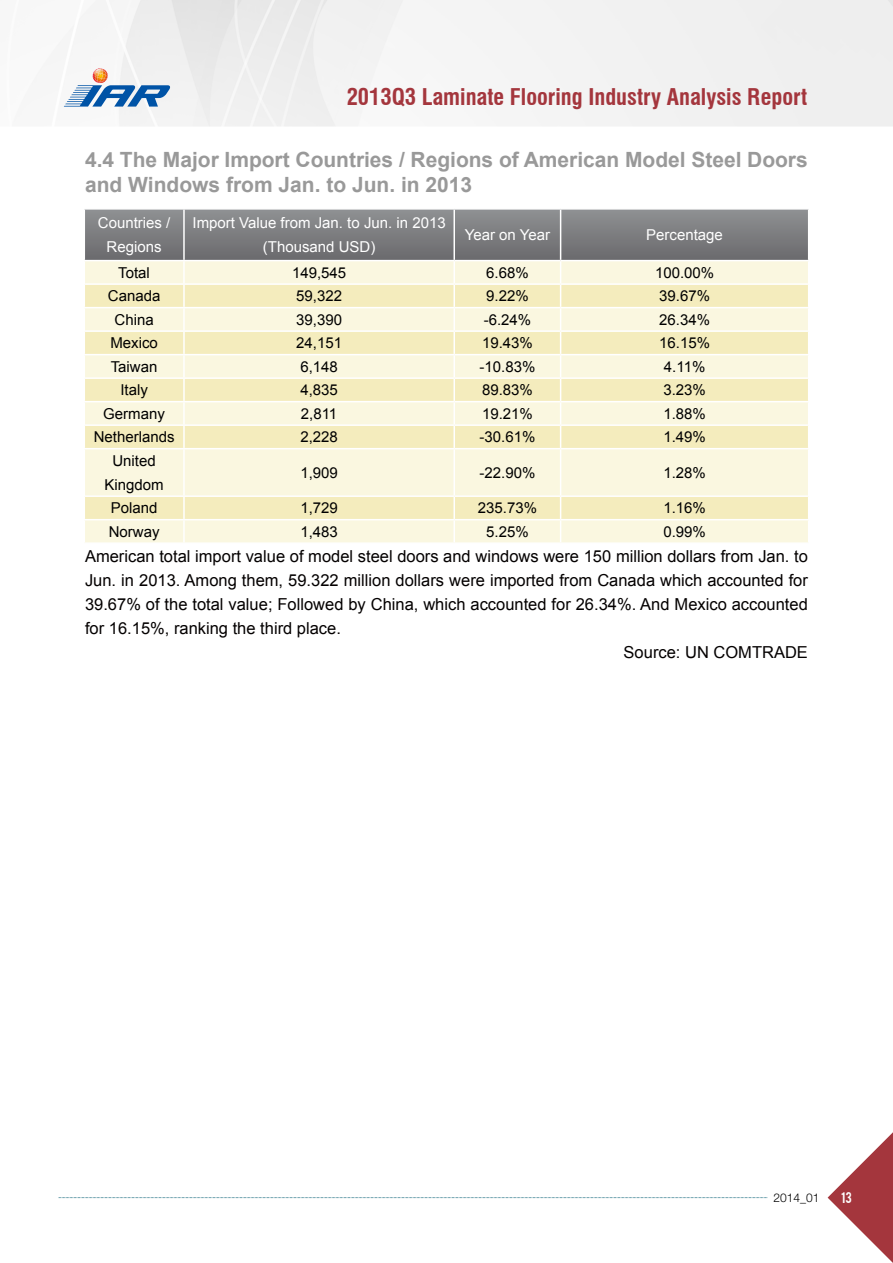
<style>
.page{position:relative;width:893px;height:1263px;background:#fff}
.page>*{position:absolute;margin:0;border:0;box-sizing:border-box;transform-origin:0 0}
.t1{font:700 condensed 22.5px "Swiss 721 BT";color:#a4363d}
.t2{font:700 21px/25.5px "Arial";color:#999}
.t3{font:16.5px "Arial";color:#040000}
.t4{font:15px/24px "Arial";color:#000;text-align:center}
.t5{font:15px/24px "Arial";color:#fff;text-align:center}
.t6{font:300 12px "Helvetica Neue LT Pro";color:#000}
.t7{font:12px "Bebas";color:#fff}
</style>
<div class="page">
<svg style="left:828px;top:1132px;width:65px;height:131px"></svg>
<svg style="left:58px;top:1197px;width:709px;height:1px"></svg>
<svg style="left:64px;top:68px;width:106px;height:39px"></svg>
<div style="left:85px;top:520px;width:723px;height:22px;background:#faf7e0"></div>
<svg style="left:85px;top:449px;width:723px;height:70px;background:#f8f3d4"></svg>
<svg style="left:84px;top:210px;width:725px;height:238px;background:#dcd8be"></svg>
<hr style="left:183px;top:449px;width:2px;height:46px;background:#fff">
<hr style="left:560px;top:449px;width:1px;height:46px;background:#fff">
<hr style="left:183px;top:497px;width:2px;height:22px;background:#fff">
<hr style="left:183px;top:520px;width:2px;height:22px;background:#fff">
<svg style="left:560px;top:497px;width:1px;height:45px"></svg>
<hr style="left:453px;top:261px;width:2px;height:22px;background:#fff">
<hr style="left:85px;top:283px;width:99px;height:2px;background:#fff">
<hr style="left:184px;top:283px;width:270px;height:2px;background:#fff">
<hr style="left:454px;top:283px;width:107px;height:2px;background:#fff">
<hr style="left:453px;top:285px;width:2px;height:22px;background:#fff">
<hr style="left:561px;top:283px;width:247px;height:2px;background:#fff">
<hr style="left:453px;top:308px;width:2px;height:22px;background:#fff">
<hr style="left:85px;top:330px;width:99px;height:2px;background:#fff">
<hr style="left:184px;top:330px;width:270px;height:2px;background:#fff">
<hr style="left:454px;top:330px;width:107px;height:2px;background:#fff">
<hr style="left:453px;top:332px;width:2px;height:22px;background:#fff">
<hr style="left:561px;top:330px;width:247px;height:2px;background:#fff">
<hr style="left:453px;top:355px;width:2px;height:22px;background:#fff">
<hr style="left:85px;top:377px;width:99px;height:2px;background:#fff">
<hr style="left:184px;top:377px;width:270px;height:2px;background:#fff">
<hr style="left:454px;top:377px;width:107px;height:2px;background:#fff">
<hr style="left:453px;top:379px;width:2px;height:22px;background:#fff">
<hr style="left:561px;top:377px;width:247px;height:2px;background:#fff">
<hr style="left:453px;top:402px;width:2px;height:22px;background:#fff">
<hr style="left:85px;top:424px;width:99px;height:2px;background:#fff">
<hr style="left:184px;top:424px;width:270px;height:2px;background:#fff">
<hr style="left:454px;top:424px;width:107px;height:2px;background:#fff">
<hr style="left:453px;top:426px;width:2px;height:22px;background:#fff">
<hr style="left:561px;top:424px;width:247px;height:2px;background:#fff">
<hr style="left:453px;top:449px;width:2px;height:46px;background:#fff">
<hr style="left:85px;top:495px;width:99px;height:2px;background:#fff">
<hr style="left:184px;top:495px;width:270px;height:2px;background:#fff">
<hr style="left:454px;top:495px;width:107px;height:2px;background:#fff">
<hr style="left:453px;top:497px;width:2px;height:22px;background:#fff">
<hr style="left:561px;top:495px;width:247px;height:2px;background:#fff">
<hr style="left:453px;top:520px;width:2px;height:22px;background:#fff">
<hr style="left:84px;top:210px;width:1px;height:50px;background:#fff">
<hr style="left:808px;top:210px;width:1px;height:50px;background:#fff">
<hr style="left:84px;top:260px;width:100px;height:1px;background:#fff">
<hr style="left:184px;top:260px;width:270px;height:1px;background:#fff">
<hr style="left:454px;top:260px;width:107px;height:1px;background:#fff">
<hr style="left:561px;top:260px;width:248px;height:1px;background:#fff">
<h1 class="t1" style="left:347px;top:84px;width:462px">2013Q3 Laminate Flooring Industry Analysis Report</h1>
<p class="t2" style="left:85px;top:147px;width:724px">4.4 The Major Import Countries / Regions of American Model Steel Doors and Windows from Jan. to Jun. in 2013</p>
<p class="t5" style="left:98px;top:211px;width:74px">Countries /<br>Regions</p>
<p class="t5" style="left:193px;top:211px;width:255px">Import Value from Jan. to Jun. in 2013 (Thousand USD)</p>
<p class="t5" style="left:465px;top:223px;width:87px">Year on Year</p>
<p class="t5" style="left:646px;top:223px;width:78px">Percentage</p>
<p class="t4" style="left:118px;top:261px;width:33px">Total</p>
<p class="t4" style="left:292px;top:261px;width:56px">149,545</p>
<p class="t4" style="left:486px;top:261px;width:44px">6.68%</p>
<p class="t4" style="left:655px;top:261px;width:61px">100.00%</p>
<p class="t4" style="left:108px;top:284px;width:54px">Canada</p>
<p class="t4" style="left:296px;top:284px;width:47px">59,322</p>
<p class="t4" style="left:486px;top:284px;width:44px">9.22%</p>
<p class="t4" style="left:659px;top:284px;width:52px">39.67%</p>
<p class="t4" style="left:115px;top:308px;width:41px">China</p>
<p class="t4" style="left:296px;top:308px;width:47px">39,390</p>
<p class="t4" style="left:484px;top:308px;width:49px">-6.24%</p>
<p class="t4" style="left:659px;top:308px;width:52px">26.34%</p>
<p class="t4" style="left:110px;top:331px;width:49px">Mexico</p>
<p class="t4" style="left:296px;top:331px;width:47px">24,151</p>
<p class="t4" style="left:482px;top:331px;width:52px">19.43%</p>
<p class="t4" style="left:659px;top:331px;width:52px">16.15%</p>
<p class="t4" style="left:111px;top:355px;width:48px">Taiwan</p>
<p class="t4" style="left:300px;top:355px;width:39px">6,148</p>
<p class="t4" style="left:479px;top:355px;width:57px">-10.83%</p>
<p class="t4" style="left:664px;top:355px;width:43px">4.11%</p>
<p class="t4" style="left:120px;top:378px;width:29px">Italy</p>
<p class="t4" style="left:300px;top:378px;width:39px">4,835</p>
<p class="t4" style="left:482px;top:378px;width:52px">89.83%</p>
<p class="t4" style="left:663px;top:378px;width:44px">3.23%</p>
<p class="t4" style="left:103px;top:402px;width:63px">Germany</p>
<p class="t4" style="left:301px;top:402px;width:38px">2,811</p>
<p class="t4" style="left:482px;top:402px;width:52px">19.21%</p>
<p class="t4" style="left:663px;top:402px;width:44px">1.88%</p>
<p class="t4" style="left:94px;top:425px;width:82px">Netherlands</p>
<p class="t4" style="left:300px;top:425px;width:39px">2,228</p>
<p class="t4" style="left:479px;top:425px;width:57px">-30.61%</p>
<p class="t4" style="left:663px;top:425px;width:44px">1.49%</p>
<p class="t4" style="left:105px;top:449px;width:61px">United<br>Kingdom</p>
<p class="t4" style="left:300px;top:461px;width:39px">1,909</p>
<p class="t4" style="left:479px;top:461px;width:57px">-22.90%</p>
<p class="t4" style="left:663px;top:461px;width:44px">1.28%</p>
<p class="t4" style="left:111px;top:496px;width:48px">Poland</p>
<p class="t4" style="left:300px;top:496px;width:39px">1,729</p>
<p class="t4" style="left:478px;top:496px;width:61px">235.73%</p>
<p class="t4" style="left:663px;top:496px;width:44px">1.16%</p>
<p class="t4" style="left:109px;top:520px;width:52px">Norway</p>
<p class="t4" style="left:300px;top:520px;width:39px">1,483</p>
<p class="t4" style="left:486px;top:520px;width:44px">5.25%</p>
<p class="t4" style="left:663px;top:520px;width:44px">0.99%</p>
<p class="t3" style="left:85px;top:546px;width:724px">American total import value of model steel doors and windows were 150 million dollars from Jan. to</p>
<p class="t3" style="left:85px;top:570px;width:724px">Jun. in 2013. Among them, 59.322 million dollars were imported from Canada which accounted for</p>
<p class="t3" style="left:85px;top:594px;width:724px">39.67% of the total value; Followed by China, which accounted for 26.34%. And Mexico accounted</p>
<p class="t3" style="left:85px;top:618px;width:257px">for 16.15%, ranking the third place.</p>
<p class="t3" style="left:624px;top:642px;width:186px">Source: UN COMTRADE</p>
<p class="t6" style="left:773px;top:1190px;width:48px">2014_01</p>
<p class="t7" style="left:841px;top:1189px;width:12px">13</p>
</div>
